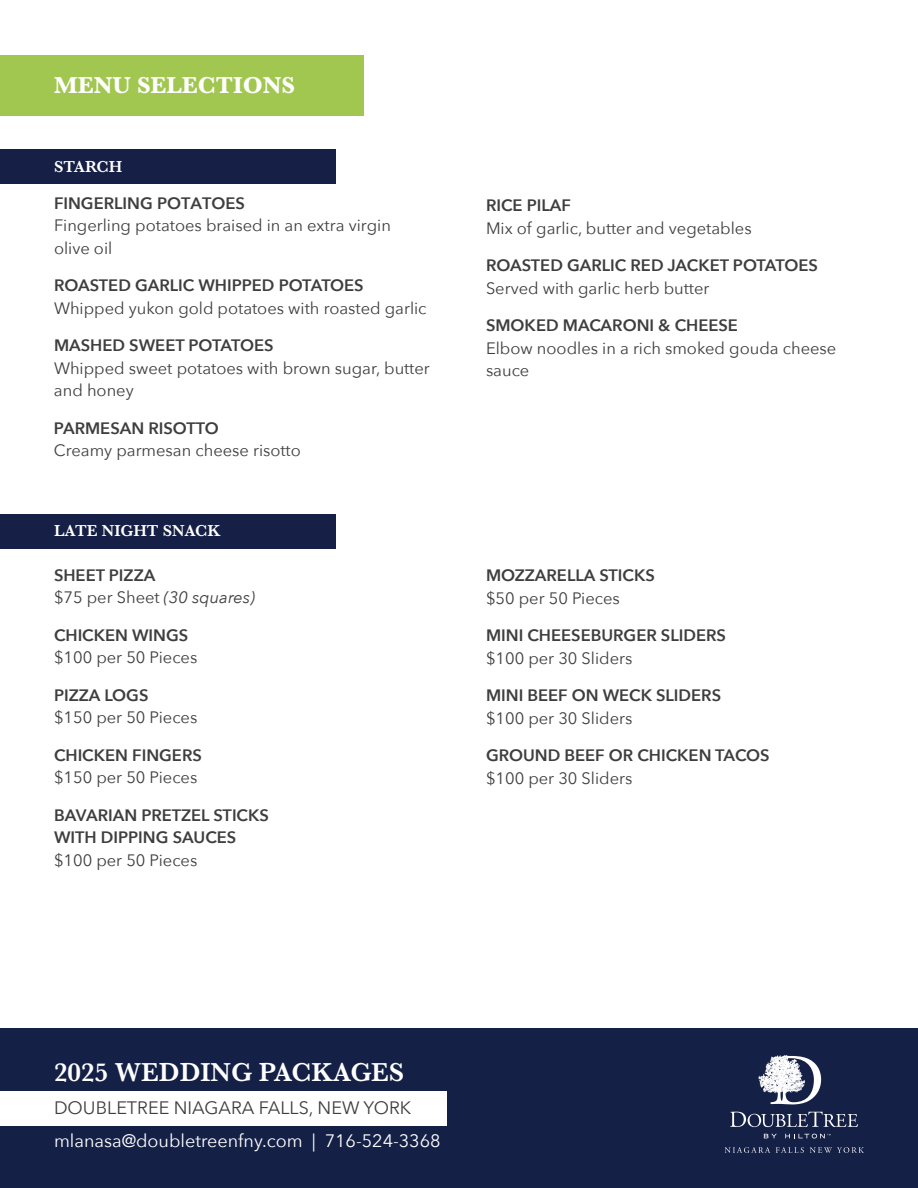
<style>
.page{position:relative;width:918px;height:1188px;background:#fff}
.page>*{position:absolute;margin:0;border:0;box-sizing:border-box;transform-origin:0 0}
.t1{font:600 27px "Baskerville";color:#fff}
.t2{font:700 27px "Baskerville";color:#fff}
.t3{font:700 24px "Baskerville";color:#fff}
.t4{font:18px "Avenir Next";color:#fff}
.t5{font:18px "Avenir Next";color:#3e3e3f}
.t6{font:16.5px/22.5px "Avenir Next";color:#3e3e3f}
.t7{font:600 16.5px/22.5px "Avenir Next";color:#3e3e3f}
.t8{font:600 16.5px "Baskerville";color:#fff}
.s1{font-weight:600}
.s2{font-style:italic}
</style>
<div class="page">
<div style="left:0;top:1028px;width:918px;height:160px;background:#152046"></div>
<svg style="left:758px;top:1055px;width:63px;height:49px"></svg>
<svg style="left:730px;top:1112px;width:128px;height:15px"></svg>
<svg style="left:764px;top:1134px;width:13px;height:4px"></svg>
<svg style="left:785px;top:1134px;width:46px;height:4px"></svg>
<svg style="left:725px;top:1147px;width:45px;height:6px"></svg>
<svg style="left:776px;top:1147px;width:28px;height:6px"></svg>
<svg style="left:810px;top:1147px;width:54px;height:6px"></svg>
<div style="left:0;top:1092px;width:446px;height:34px;background:#fff"></div>
<div style="left:0;top:55px;width:364px;height:61px;background:#a1c750"></div>
<div style="left:0;top:150px;width:336px;height:34px;background:#162046"></div>
<div style="left:0;top:514px;width:336px;height:34px;background:#162046"></div>
<h2 class="t3" style="left:54px;top:69px;width:243px">MENU SELECTIONS</h2>
<h1 class="t2" style="left:54px;top:68px;width:105px">SALADS</h1>
<p class="t8" style="left:54px;top:155px;width:70px">STARCH</p>
<p class="t7" style="left:54px;top:191px;width:193px">FINGERLING POTATOES</p>
<p class="t6" style="left:54px;top:214px;width:338px">Fingerling potatoes braised in an extra virgin olive oil</p>
<p class="t7" style="left:54px;top:274px;width:311px">ROASTED GARLIC WHIPPED POTATOES</p>
<p class="t6" style="left:54px;top:296px;width:374px">Whipped yukon gold potatoes with roasted garlic</p>
<p class="t7" style="left:54px;top:334px;width:221px">MASHED SWEET POTATOES</p>
<p class="t6" style="left:54px;top:356px;width:377px">Whipped sweet potatoes with brown sugar, butter and honey</p>
<p class="t7" style="left:54px;top:416px;width:166px">PARMESAN RISOTTO</p>
<p class="t6" style="left:54px;top:439px;width:248px">Creamy parmesan cheese risotto</p>
<p class="t8" style="left:54px;top:519px;width:168px">LATE NIGHT SNACK</p>
<p class="t6" style="left:54px;top:563px;width:203px"><span class="s1">SHEET PIZZA<br></span>$75 per Sheet <span class="s2">(30 squares)</span></p>
<p class="t7" style="left:54px;top:623px;width:136px">CHICKEN WINGS</p>
<p class="t6" style="left:54px;top:646px;width:145px">$100 per 50 Pieces</p>
<p class="t7" style="left:54px;top:683px;width:96px">PIZZA LOGS</p>
<p class="t6" style="left:54px;top:706px;width:145px">$150 per 50 Pieces</p>
<p class="t7" style="left:54px;top:743px;width:149px">CHICKEN FINGERS</p>
<p class="t6" style="left:54px;top:766px;width:145px">$150 per 50 Pieces</p>
<p class="t7" style="left:54px;top:803px;width:216px">BAVARIAN PRETZEL STICKS<br>WITH DIPPING SAUCES</p>
<p class="t6" style="left:54px;top:848px;width:145px">$100 per 50 Pieces</p>
<p class="t7" style="left:486px;top:194px;width:86px">RICE PILAF</p>
<p class="t6" style="left:486px;top:216px;width:267px">Mix of garlic, butter and vegetables</p>
<p class="t7" style="left:486px;top:254px;width:333px">ROASTED GARLIC RED JACKET POTATOES</p>
<p class="t6" style="left:486px;top:276px;width:225px">Served with garlic herb butter</p>
<p class="t7" style="left:486px;top:314px;width:254px">SMOKED MACARONI &amp; CHEESE</p>
<p class="t6" style="left:486px;top:336px;width:352px">Elbow noodles in a rich smoked gouda cheese sauce</p>
<p class="t7" style="left:486px;top:564px;width:170px">MOZZARELLA STICKS</p>
<p class="t6" style="left:486px;top:586px;width:135px">$50 per 50 Pieces</p>
<p class="t7" style="left:486px;top:624px;width:242px">MINI CHEESEBURGER SLIDERS</p>
<p class="t6" style="left:486px;top:646px;width:148px">$100 per 30 Sliders</p>
<p class="t7" style="left:486px;top:684px;width:237px">MINI BEEF ON WECK SLIDERS</p>
<p class="t6" style="left:486px;top:706px;width:148px">$100 per 30 Sliders</p>
<p class="t7" style="left:486px;top:744px;width:285px">GROUND BEEF OR CHICKEN TACOS</p>
<p class="t6" style="left:486px;top:766px;width:148px">$100 per 30 Sliders</p>
<h1 class="t1" style="left:54px;top:1053px;width:352px">2025 WEDDING PACKAGES</h1>
<p class="t5" style="left:54px;top:1093px;width:359px">DOUBLETREE NIAGARA FALLS, NEW YORK</p>
<p class="t4" style="left:54px;top:1126px;width:388px">mlanasa@doubletreenfny.com | 716-524-3368</p>
</div>
